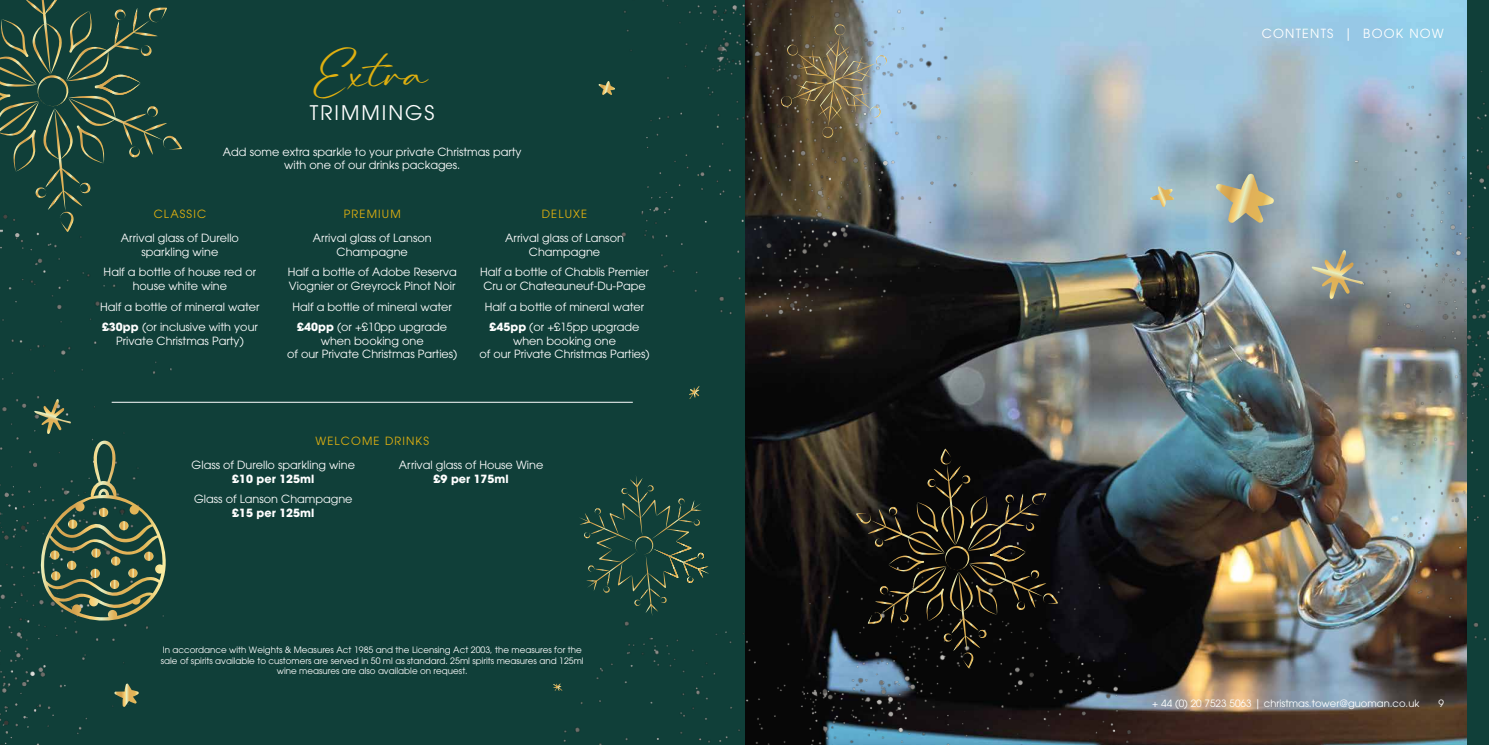
<style>
.page{position:relative;width:1489px;height:745px;background:#fff}
.page>*{position:absolute;margin:0;border:0;box-sizing:border-box;transform-origin:0 0}
.t1{font:35px "Parlare";color:#e0b010}
.t2{font:20px "ITC Avant Garde Pro";letter-spacing:.1em;color:#fff}
.t3{font:12.5px "ITC Avant Garde Pro";letter-spacing:.1em;color:#fff}
.t4{font:11.25px/13.5px "ITC Avant Garde Pro";color:#fff;text-align:center}
.t5{font:11.25px "ITC Avant Garde Pro";letter-spacing:.1em;color:#e0b010}
.t6{font:700 11.25px "ITC Avant Garde Pro";color:#fff}
.t7{font:10px "ITC Avant Garde Pro";color:#fff}
.t8{font:8.75px/10.5px "ITC Avant Garde Pro";color:#fff;text-align:center}
.s1{font-weight:700}
</style>
<div class="page">
<img style="left:744px;top:0;width:723px;height:744px">
<div style="left:1467px;top:0;width:21px;height:744px;background:#103f39"></div>
<div style="left:0;top:0;width:744px;height:744px;background:#103f39"></div>
<img style="left:621px;top:0;width:358px;height:317px">
<img style="left:1352px;top:69px;width:136px;height:572px">
<img style="left:554px;top:529px;width:584px;height:215px">
<hr style="left:112px;top:401px;width:520px;height:1px;background:#fff">
<img style="left:0;top:232px;width:172px;height:512px">
<svg style="left:0;top:0;width:182px;height:232px"></svg>
<svg style="left:856px;top:448px;width:201px;height:219px;background:#1a1712"></svg>
<svg style="left:777px;top:23px;width:112px;height:117px;background:#737062"></svg>
<svg style="left:689px;top:386px;width:10px;height:13px"></svg>
<svg style="left:553px;top:683px;width:9px;height:7px"></svg>
<svg style="left:578px;top:476px;width:131px;height:139px"></svg>
<svg style="left:114px;top:683px;width:25px;height:24px"></svg>
<svg style="left:598px;top:81px;width:17px;height:14px"></svg>
<svg style="left:34px;top:399px;width:136px;height:225px"></svg>
<svg style="left:1214px;top:174px;width:60px;height:50px;background:#b2b093"></svg>
<svg style="left:1149px;top:186px;width:25px;height:21px"></svg>
<svg style="left:1311px;top:250px;width:51px;height:49px;background:#9b9e90"></svg>
<h1 class="t1" style="left:316px;top:54px;width:115px">Extra</h1>
<h2 class="t2" style="left:310px;top:101px;width:126px">TRIMMINGS</h2>
<p class="t4" style="left:223px;top:144px;width:300px">Add some extra sparkle to your private Christmas party with one of our drinks packages.</p>
<p class="t5" style="left:154px;top:207px;width:54px">CLASSIC</p>
<p class="t4" style="left:121px;top:231px;width:120px">Arrival glass of Durello sparkling wine</p>
<p class="t4" style="left:104px;top:265px;width:154px">Half a bottle of house red or house white wine</p>
<p class="t4" style="left:100px;top:296px;width:161px;line-height:20.6px;text-align:left">Half a bottle of mineral water <span class="s1">£30pp</span> (or inclusive with your</p>
<p class="t4" style="left:116px;top:333px;width:129px">Private Christmas Party)</p>
<p class="t5" style="left:344px;top:207px;width:58px">PREMIUM</p>
<p class="t4" style="left:313px;top:231px;width:120px">Arrival glass of Lanson<br>Champagne</p>
<p class="t4" style="left:288px;top:265px;width:171px;text-align:left">Half a bottle of Adobe Reserva<br>Viognier or Greyrock Pinot Noir</p>
<p class="t4" style="left:292px;top:296px;width:161px;line-height:20.6px">Half a bottle of mineral water <span class="s1">£40pp</span> (or +£10pp upgrade</p>
<p class="t4" style="left:287px;top:333px;width:172px">when booking one<br>of our Private Christmas Parties)</p>
<p class="t5" style="left:542px;top:207px;width:47px">DELUXE</p>
<p class="t4" style="left:505px;top:231px;width:120px">Arrival glass of Lanson<br>Champagne</p>
<p class="t4" style="left:480px;top:265px;width:170px;text-align:left">Half a bottle of Chablis Premier<br>Cru or Chateauneuf-Du-Pape</p>
<p class="t4" style="left:485px;top:296px;width:161px;line-height:20.6px">Half a bottle of mineral water <span class="s1">£45pp</span> (or +£15pp upgrade</p>
<p class="t4" style="left:479px;top:333px;width:172px">when booking one<br>of our Private Christmas Parties)</p>
<p class="t5" style="left:315px;top:434px;width:115px">WELCOME DRINKS</p>
<p class="t4" style="left:192px;top:458px;width:165px">Glass of Durello sparkling wine</p>
<p class="t6" style="left:232px;top:471px;width:83px">£10 per 125ml</p>
<p class="t4" style="left:194px;top:492px;width:160px">Glass of Lanson Champagne</p>
<p class="t6" style="left:232px;top:505px;width:83px">£15 per 125ml</p>
<p class="t4" style="left:399px;top:458px;width:146px">Arrival glass of House Wine</p>
<p class="t6" style="left:433px;top:471px;width:77px">£9 per 175ml</p>
<p class="t8" style="left:161px;top:644px;width:424px">In accordance with Weights &amp; Measures Act 1985 and the Licensing Act 2003, the measures for the sale of spirits available to customers are served in 50 ml as standard. 25ml spirits measures and 125ml wine measures are also available on request.</p>
<p class="t3" style="left:1261px;top:26px;width:184px">CONTENTS | BOOK NOW</p>
<p class="t7" style="left:1152px;top:696px;width:269px">+ 44 (0) 20 7523 5063 | christmas.tower@guoman.co.uk</p>
<p class="t7" style="left:1438px;top:696px;width:7px">9</p>
</div>
